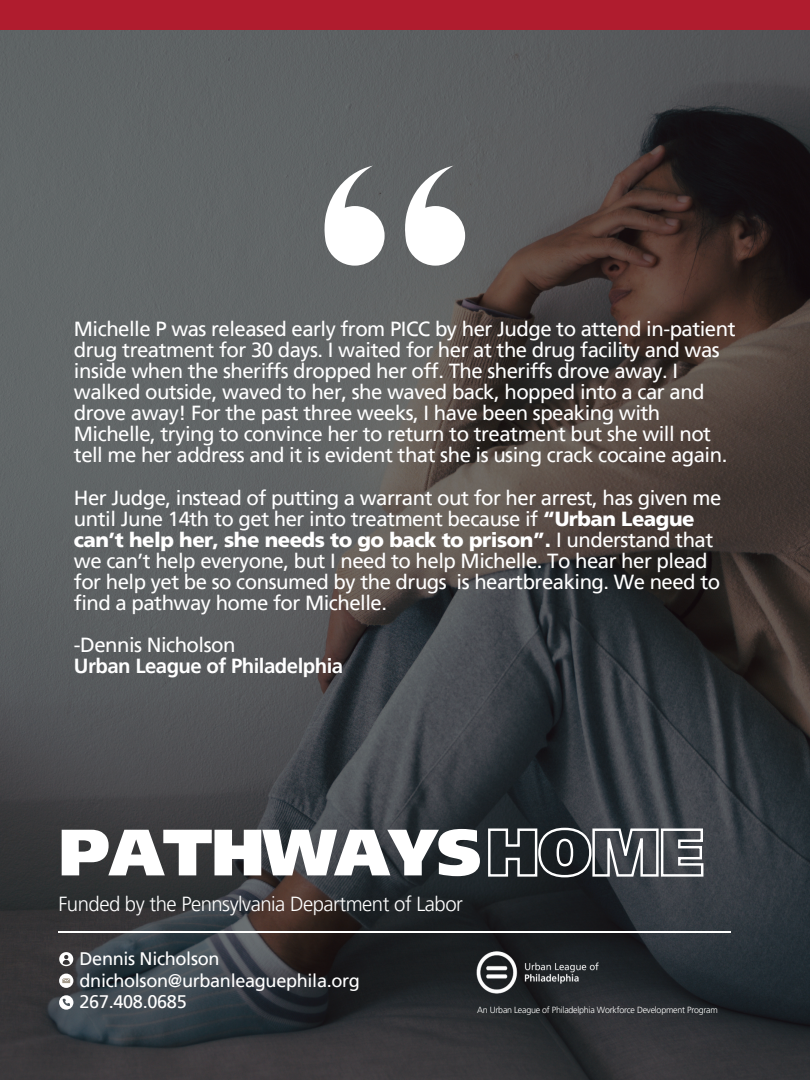
<style>
.page{position:relative;width:810px;height:1080px;background:#fff}
.page>*{position:absolute;margin:0;border:0;box-sizing:border-box;transform-origin:0 0}
.t1{font:900 65.44px "Frutiger LT Pro";letter-spacing:-.02em;color:#fff}
.t2{font:20.38px/21.1px "Frutiger LT Pro";letter-spacing:-.025em;color:#fff}
.t3{font:700 20.38px/21.1px "Frutiger LT Pro";letter-spacing:-.025em;color:#fff}
.t4{font:300 20.38px "Frutiger LT Pro";letter-spacing:-.025em;color:#fff}
.t5{font:18.12px/21.6px "Frutiger LT Pro";letter-spacing:-.02em;color:#fff}
.t6{font:300 8.88px "Frutiger LT Pro";letter-spacing:-.025em;color:#fffffe}
.s1{font-weight:900}
.s2{font-weight:400}
.s3{color:rgb(0 0 0/0)}
</style>
<div class="page">
<img style="left:0;top:30px;width:810px;height:1050px">
<hr style="left:58px;top:932px;width:673px;height:1px;background:#fffffe">
<svg style="left:59px;top:995px;width:14px;height:15px"></svg>
<svg style="left:59px;top:974px;width:14px;height:14px"></svg>
<svg style="left:62px;top:978px;width:8px;height:5px"></svg>
<svg style="left:59px;top:952px;width:14px;height:14px"></svg>
<img style="left:477px;top:948px;width:126px;height:51px">
<svg style="left:325px;top:166px;width:60px;height:100px"></svg>
<svg style="left:405px;top:166px;width:60px;height:100px"></svg>
<svg style="left:487px;top:826px;width:218px;height:53px"></svg>
<div style="left:0;top:0;width:810px;height:30px;background:#b01c2e"></div>
<h2 class="t2" style="left:74px;top:318px;width:663px">Michelle P was released early from PICC by her Judge to attend in-patient drug treatment for 30 days. I waited for her at the drug facility and was inside when the sheriffs dropped her off. The sheriffs drove away. I walked outside, waved to her, she waved back, hopped into a car and drove away! For the past three weeks, I have been speaking with Michelle, trying to convince her to return to treatment but she will not tell me her address and it is evident that she is using crack cocaine again.</h2>
<h2 class="t2" style="left:74px;top:487px;width:649px">Her Judge, instead of putting a warrant out for her arrest, has given me until June 14th to get her into treatment because if <span class="s1">“Urban League can’t help her, she needs to go back to prison”.</span> I understand that we can’t help everyone, but I need to help Michelle. To hear her plead for help yet be so consumed by the drugs is heartbreaking. We need to find a pathway home for Michelle.</h2>
<h1 class="t3" style="left:74px;top:634px;width:271px"><span class="s2">-Dennis Nicholson<br></span>Urban League of Philadelphia</h1>
<h1 class="t1" style="left:58px;top:813px;width:647px">PATHWAYS<span class="s3">HOME</span></h1>
<p class="t4" style="left:58px;top:891px;width:406px">Funded by the Pennsylvania Department of Labor</p>
<p class="t5" style="left:80px;top:948px;width:282px">Dennis Nicholson dnicholson@urbanleaguephila.org<br>267.408.0685</p>
<h2 class="t6" style="left:477px;top:1005px;width:242px">An Urban League of Philadelphia Workforce Development Program</h2>
</div>
